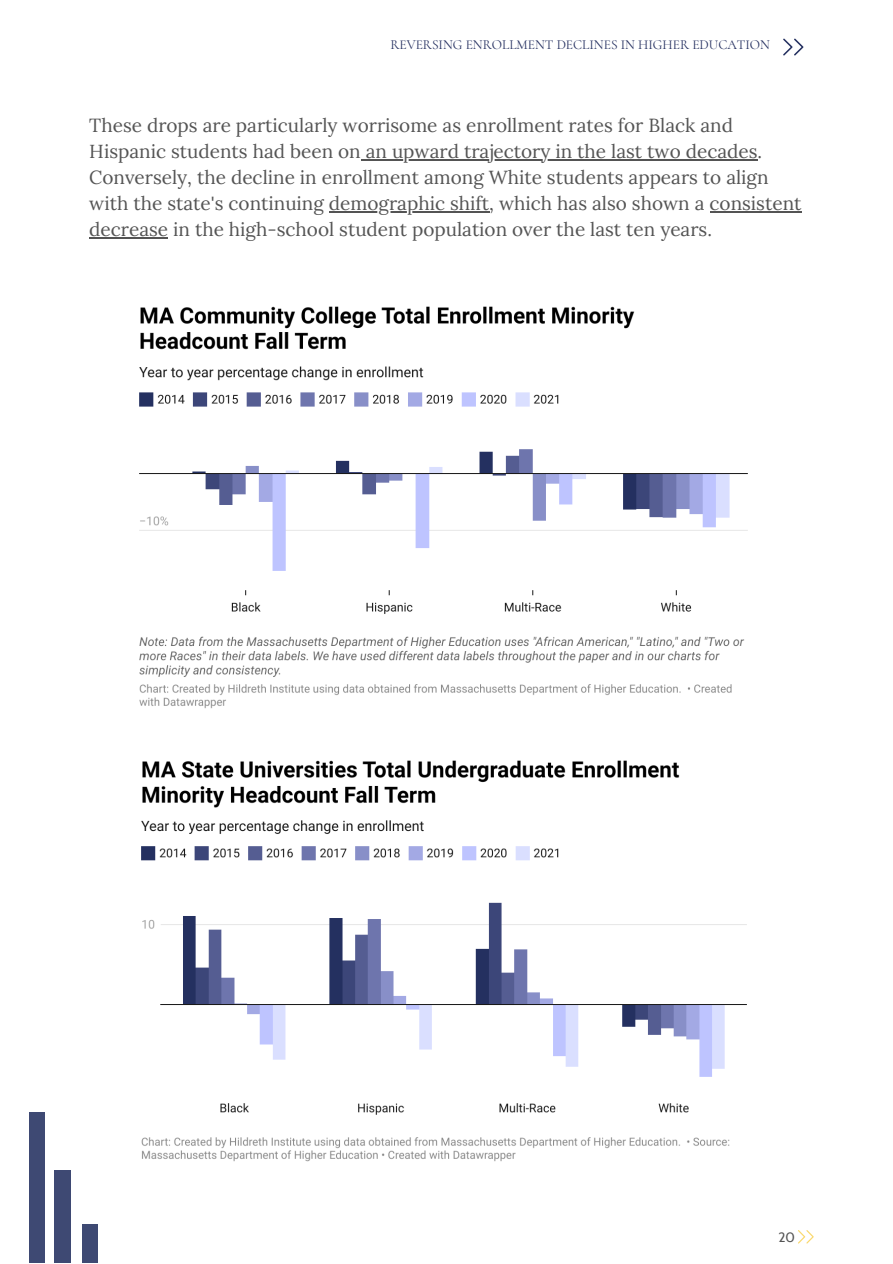
<style>
.page{position:relative;width:893px;height:1264px;background:#fff}
.page>*{position:absolute;margin:0;border:0;box-sizing:border-box;transform-origin:0 0}
.t1{font:18.9px/25.8px "Lora";color:#545454}
.t2{font:13.5px "Cormorant SC";color:#253060}
.t3{font:13.5px "Cabin";color:#545454}
</style>
<div class="page">
<svg style="left:798px;top:1230px;width:15px;height:13px"></svg>
<svg style="left:783px;top:39px;width:20px;height:16px"></svg>
<div style="left:29px;top:1112px;width:15px;height:150px;background:#3e4973"></div>
<div style="left:55px;top:1170px;width:16px;height:92px;background:#3e4973"></div>
<div style="left:83px;top:1224px;width:15px;height:38px;background:#3e4973"></div>
<img style="left:141px;top:760px;width:606px;height:402px">
<img style="left:139px;top:306px;width:609px;height:403px">
<hr style="left:361px;top:159px;width:396px;height:1px;background:#545454">
<hr style="left:329px;top:211px;width:160px;height:1px;background:#545454">
<hr style="left:709px;top:211px;width:92px;height:1px;background:#545454">
<hr style="left:89px;top:237px;width:79px;height:1px;background:#545454">
<p class="t2" style="left:390px;top:37px;width:381px">REVERSING ENROLLMENT DECLINES IN HIGHER EDUCATION</p>
<p class="t1" style="left:89px;top:112px;width:713px">These drops are particularly worrisome as enrollment rates for Black and Hispanic students had been on an upward trajectory in the last two decades.<br>Conversely, the decline in enrollment among White students appears to align with the state's continuing demographic shift, which has also shown a consistent decrease in the high-school student population over the last ten years.</p>
<p class="t3" style="left:778px;top:1229px;width:18px">20</p>
</div>
